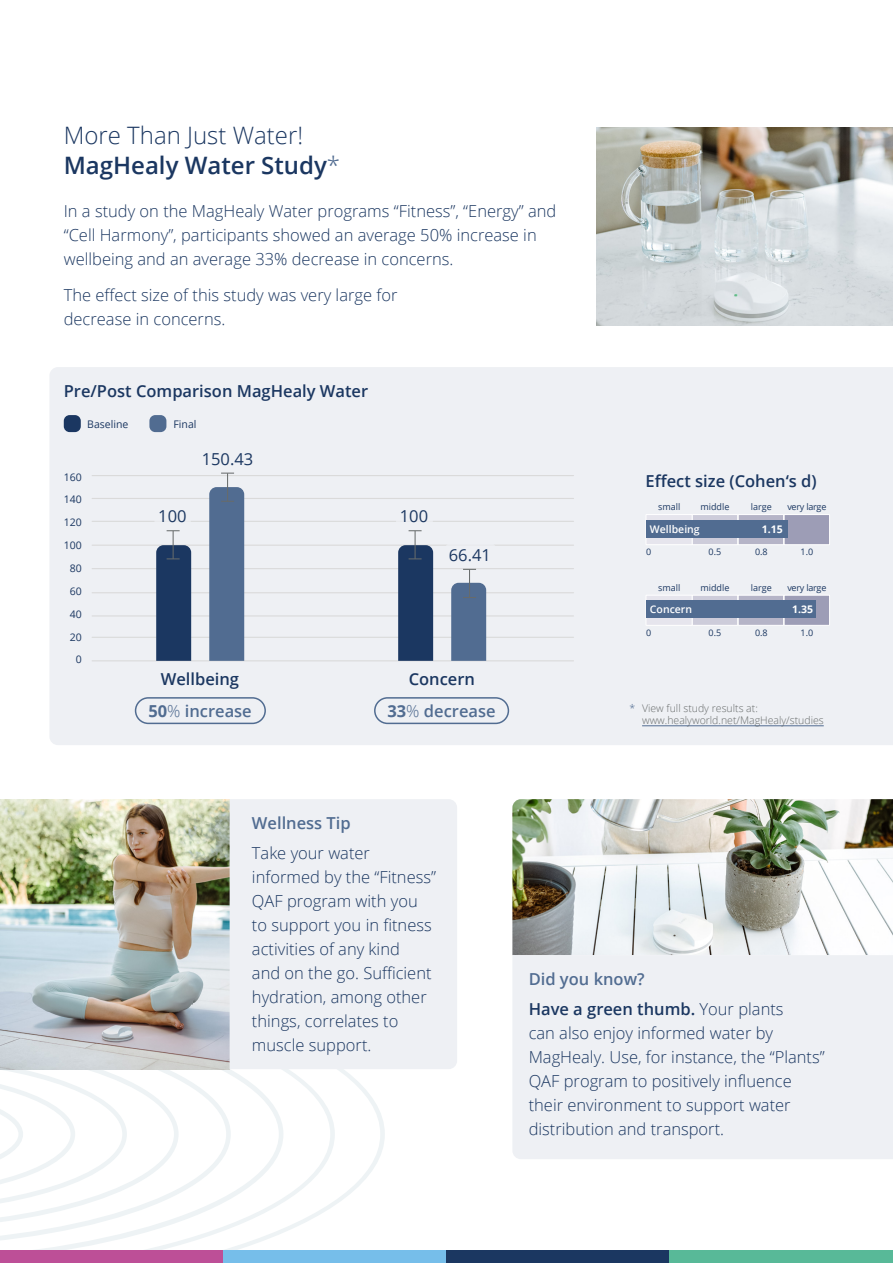
<style>
.page{position:relative;width:893px;height:1263px;background:#fff}
.page>*{position:absolute;margin:0;border:0;box-sizing:border-box;transform-origin:0 0}
.Body-IntroText{font:300 24px/30px "Open Sans";color:#1b3761}
.Body-Copy{font:300 16.5px/24px "Open Sans";color:#1b3761}
.Body-Copy-2{font:600 16.5px "Open Sans";color:#1b3761}
.Body-Copy-SubHeader{font:600 16.5px "Open Sans";color:#516c91}
.Body-Base{font:600 16.5px "Open Sans";color:#516c91}
.Body-Text-Small{font:16.5px "Open Sans";color:#1b3761}
.Body-Text-VerySmall{font:600 16.5px "Open Sans";color:#1b3761}
.Body-Footnotes{font:300 10.5px/12px "Open Sans";color:#676b6b}
.Body-Text-Small-2{font:10.5px "Open Sans";color:#1b3761}
.Body-Text-Small-3{font:600 10.5px "Open Sans";color:#fff}
.Body-Text-Small-4{font:700 10.5px "Open Sans";color:#fff}
.Body-Text-VerySmall-2{font:9px "Open Sans";color:#1b3761}
.Body-Text-VerySmall-3{font:9px "Open Sans";letter-spacing:-.025em;color:#1b3761}
.s1{font-weight:600}
.s2{color:#516c91}
.s3{font-weight:700}
.s4{font-weight:300}
</style>
<div class="page">
<svg style="left:0;top:1069px;width:385px;height:181px"></svg>
<img style="left:597px;top:127px;width:296px;height:198px">
<img style="left:0;top:799px;width:230px;height:270px">
<img style="left:512px;top:799px;width:381px;height:156px">
<div style="left:230px;top:799px;width:227px;height:270px;background:#eef0f4"></div>
<div style="left:512px;top:955px;width:381px;height:204px;background:#eef0f4"></div>
<div style="left:50px;top:367px;width:843px;height:378px;background:#eef0f4"></div>
<div style="left:646px;top:514px;width:46px;height:31px;background:#e6e5ed"></div>
<div style="left:645px;top:514px;width:48px;height:31px;border:1px solid #fff"></div>
<div style="left:692px;top:514px;width:46px;height:31px;background:#cdccda"></div>
<div style="left:692px;top:514px;width:46px;height:31px;border:1px solid #fff"></div>
<div style="left:738px;top:514px;width:46px;height:31px;background:#b5b4c7"></div>
<div style="left:738px;top:514px;width:46px;height:31px;border:1px solid #fff"></div>
<div style="left:784px;top:514px;width:46px;height:31px;background:#9d9db6"></div>
<div style="left:784px;top:514px;width:46px;height:31px;border:1px solid #fff"></div>
<div style="left:646px;top:520px;width:142px;height:17px;background:#516c91"></div>
<div style="left:646px;top:595px;width:46px;height:30px;background:#e6e5ed"></div>
<div style="left:645px;top:595px;width:48px;height:31px;border:1px solid #fff"></div>
<div style="left:692px;top:595px;width:46px;height:30px;background:#cdccda"></div>
<div style="left:692px;top:595px;width:46px;height:31px;border:1px solid #fff"></div>
<div style="left:738px;top:595px;width:46px;height:30px;background:#b5b4c7"></div>
<div style="left:738px;top:595px;width:46px;height:31px;border:1px solid #fff"></div>
<div style="left:784px;top:595px;width:46px;height:30px;background:#9d9db6"></div>
<div style="left:784px;top:595px;width:46px;height:31px;border:1px solid #fff"></div>
<div style="left:646px;top:601px;width:170px;height:17px;background:#516c91"></div>
<div style="left:149px;top:415px;width:17px;height:17px;background:#516c91;border-radius:6px"></div>
<div style="left:64px;top:415px;width:17px;height:17px;background:#1b3761;border-radius:6px"></div>
<hr style="left:92px;top:660px;width:481px;height:1px;background:#dadada">
<hr style="left:92px;top:592px;width:481px;height:1px;background:#dadada">
<hr style="left:92px;top:615px;width:481px;height:1px;background:#dadada">
<hr style="left:92px;top:637px;width:481px;height:1px;background:#dadada">
<hr style="left:92px;top:568px;width:481px;height:1px;background:#dadada">
<hr style="left:92px;top:545px;width:481px;height:1px;background:#dadada">
<hr style="left:92px;top:521px;width:481px;height:1px;background:#dadada">
<hr style="left:92px;top:498px;width:481px;height:1px;background:#dadada">
<hr style="left:92px;top:475px;width:481px;height:1px;background:#dadada">
<svg style="left:156px;top:530px;width:35px;height:131px;background:#354d72"></svg>
<svg style="left:209px;top:473px;width:35px;height:188px;background:#5d7698"></svg>
<div style="left:154px;top:504px;width:37px;height:24px;background:#eef0f4;border-radius:7px"></div>
<div style="left:198px;top:447px;width:60px;height:24px;background:#eef0f4;border-radius:7px"></div>
<svg style="left:398px;top:530px;width:35px;height:131px;background:#354d72"></svg>
<svg style="left:451px;top:569px;width:35px;height:92px;background:#69809f"></svg>
<div style="left:396px;top:504px;width:37px;height:24px;background:#eef0f4;border-radius:7px"></div>
<div style="left:444px;top:543px;width:53px;height:24px;background:#eef0f4;border-radius:7px"></div>
<hr style="left:642px;top:725px;width:182px;height:1px;background:#516c91">
<div style="left:135px;top:697px;width:131px;height:27px;border:2px solid #516c91;border-radius:13px"></div>
<div style="left:374px;top:697px;width:135px;height:27px;border:2px solid #516c91;border-radius:13px"></div>
<div style="left:0;top:1250px;width:223px;height:13px;background:#bd4f97"></div>
<div style="left:223px;top:1250px;width:224px;height:13px;background:#76beea"></div>
<div style="left:446px;top:1250px;width:224px;height:13px;background:#1b3761"></div>
<div style="left:670px;top:1250px;width:223px;height:13px;background:#58b998"></div>
<p class="Body-IntroText" style="left:64px;top:120px;width:278px">More Than Just Water!<br><span class="s1">MagHealy Water Study</span><span class="s2">*</span></p>
<p class="Body-Copy" style="left:64px;top:199px;width:494px">In a study on the MagHealy Water programs “Fitness”, “Energy” and “Cell Harmony”, participants showed an average 50% increase in wellbeing and an average 33% decrease in concerns.</p>
<p class="Body-Copy" style="left:64px;top:283px;width:335px">The effect size of this study was very large for decrease in concerns.</p>
<p class="Body-Copy-2" style="left:64px;top:380px;width:306px">Pre/Post Comparison MagHealy Water</p>
<p class="Body-Text-Small-2" style="left:87px;top:417px;width:43px">Baseline</p>
<p class="Body-Text-Small-2" style="left:174px;top:417px;width:25px">Final</p>
<p class="Body-Text-Small-2" style="left:64px;top:469px;width:20px">160</p>
<p class="Body-Text-Small-2" style="left:64px;top:492px;width:20px">140</p>
<p class="Body-Text-Small-2" style="left:64px;top:515px;width:20px">120</p>
<p class="Body-Text-Small-2" style="left:64px;top:538px;width:20px">100</p>
<p class="Body-Text-Small-2" style="left:70px;top:561px;width:14px">80</p>
<p class="Body-Text-Small-2" style="left:70px;top:584px;width:14px">60</p>
<p class="Body-Text-Small-2" style="left:70px;top:607px;width:14px">40</p>
<p class="Body-Text-Small-2" style="left:70px;top:630px;width:14px">20</p>
<p class="Body-Text-Small-2" style="left:76px;top:652px;width:8px">0</p>
<p class="Body-Text-Small" style="left:202px;top:448px;width:53px">150.43</p>
<p class="Body-Text-Small" style="left:158px;top:505px;width:30px">100</p>
<p class="Body-Text-VerySmall" style="left:161px;top:668px;width:80px">Wellbeing</p>
<p class="Body-Text-Small" style="left:400px;top:505px;width:30px">100</p>
<p class="Body-Text-Small" style="left:449px;top:544px;width:44px">66.41</p>
<p class="Body-Text-VerySmall" style="left:409px;top:668px;width:68px">Concern</p>
<p class="Body-Base" style="left:148px;top:699px;width:105px"><span class="s3">50</span><span class="s4">%</span> increase</p>
<p class="Body-Base" style="left:387px;top:699px;width:110px"><span class="s3">33</span><span class="s4">%</span> decrease</p>
<p class="Body-Copy-2" style="left:645px;top:470px;width:173px">Effect size (Cohen‘s d)</p>
<p class="Body-Text-VerySmall-2" style="left:658px;top:501px;width:24px">small</p>
<p class="Body-Text-VerySmall-2" style="left:700px;top:501px;width:31px">middle</p>
<p class="Body-Text-VerySmall-2" style="left:751px;top:501px;width:22px">large</p>
<p class="Body-Text-VerySmall-3" style="left:787px;top:501px;width:41px">very large</p>
<p class="Body-Text-Small-4" style="left:762px;top:521px;width:22px">1.15</p>
<p class="Body-Text-Small-3" style="left:650px;top:522px;width:51px">Wellbeing</p>
<p class="Body-Text-VerySmall-2" style="left:646px;top:546px;width:7px">0</p>
<p class="Body-Text-VerySmall-2" style="left:708px;top:546px;width:14px">0.5</p>
<p class="Body-Text-VerySmall-2" style="left:755px;top:546px;width:14px">0.8</p>
<p class="Body-Text-VerySmall-2" style="left:800px;top:546px;width:14px">1.0</p>
<p class="Body-Text-VerySmall-2" style="left:658px;top:581px;width:24px">small</p>
<p class="Body-Text-VerySmall-2" style="left:700px;top:581px;width:31px">middle</p>
<p class="Body-Text-VerySmall-2" style="left:751px;top:581px;width:22px">large</p>
<p class="Body-Text-VerySmall-3" style="left:787px;top:581px;width:41px">very large</p>
<p class="Body-Text-Small-4" style="left:792px;top:602px;width:22px">1.35</p>
<p class="Body-Text-Small-3" style="left:650px;top:602px;width:44px">Concern</p>
<p class="Body-Text-VerySmall-2" style="left:646px;top:627px;width:7px">0</p>
<p class="Body-Text-VerySmall-2" style="left:708px;top:627px;width:14px">0.5</p>
<p class="Body-Text-VerySmall-2" style="left:755px;top:627px;width:14px">0.8</p>
<p class="Body-Text-VerySmall-2" style="left:800px;top:627px;width:14px">1.0</p>
<p class="Body-Footnotes" style="left:642px;top:702px;width:183px;text-indent:-13px"><span class="s2">*</span> View full study results at: www.healyworld.net/MagHealy/studies</p>
<p class="Body-Copy-SubHeader" style="left:252px;top:812px;width:100px">Wellness Tip</p>
<p class="Body-Copy" style="left:252px;top:841px;width:186px">Take your water informed by the “Fitness”<br>QAF program with you to support you in fitness activities of any kind<br>and on the go. Sufficient hydration, among other things, correlates to muscle support.</p>
<p class="Body-Copy-SubHeader" style="left:529px;top:968px;width:117px">Did you know?</p>
<p class="Body-Copy" style="left:529px;top:997px;width:298px"><span class="s1">Have a green thumb.</span> Your plants<br>can also enjoy informed water by MagHealy. Use, for instance, the “Plants” QAF program to positively influence their environment to support water distribution and transport.</p>
</div>
